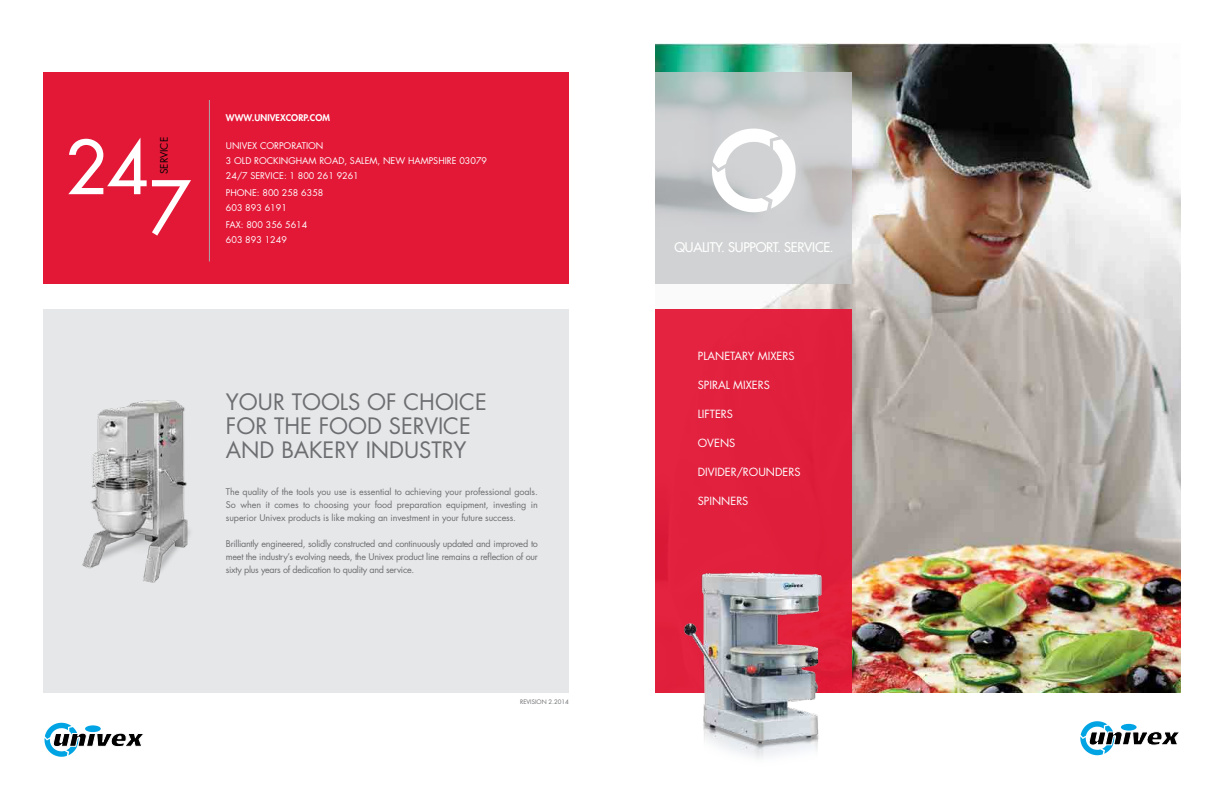
<style>
.page{position:relative;width:1224px;height:792px;background:#fff}
.page>*{position:absolute;margin:0;border:0;box-sizing:border-box;transform-origin:0 0}
.t1{font:500 72px "Futura Std";color:#fff}
.t2{font:22px/24px "Futura Std";color:#6d6e71}
.t3{font:500 13px "Futura Std";letter-spacing:-.02em;color:#fff}
.t4{font:11px "Futura Std";color:#fff}
.t5{font:10px "Futura Std";color:#000}
.t6{font:9px/13px "Futura Std";letter-spacing:-.03em;color:#6d6e71;text-align:justify}
.t7{font:9px/15px "Futura Std";color:#fff}
.t8{font:800 9px "Futura Std";letter-spacing:.01em;color:#fff}
.t9{font:6px "Futura Std";color:#6d6e71}
</style>
<div class="page">
<img style="left:655px;top:43px;width:526px;height:650px">
<svg style="left:1080px;top:721px;width:99px;height:34px"></svg>
<div style="left:1121px;top:724px;width:16px;height:7px;background:#00a4e4;border-radius:50%"></div>
<svg style="left:45px;top:723px;width:99px;height:34px"></svg>
<div style="left:85px;top:725px;width:16px;height:7px;background:#00a4e4;border-radius:50%"></div>
<div style="left:655px;top:309px;width:197px;height:384px;background:#e1203d"></div>
<img style="left:683px;top:572px;width:140px;height:187px">
<div style="left:43px;top:72px;width:526px;height:212px;background:#e31837"></div>
<div style="left:43px;top:309px;width:526px;height:384px;background:#e6e7e8"></div>
<hr style="left:209px;top:100px;width:1px;height:162px;background:#a7a9ac">
<img style="left:82px;top:400px;width:108px;height:183px">
<svg style="left:655px;top:72px;width:197px;height:212px;background:#c7cacb"></svg>
<svg style="left:712px;top:129px;width:84px;height:83px"></svg>
<h1 class="t1" style="left:65px;top:123px;width:85px">24</h1>
<p class="t5" style="left:158px;top:174px;width:38px;rotate:-90deg">SERVICE</p>
<h1 class="t1" style="left:149px;top:163px;width:43px">7</h1>
<p class="t8" style="left:226px;top:112px;width:106px">WWW.UNIVEXCORP.COM</p>
<p class="t7" style="left:226px;top:138px;width:7px">UNIVEX</p>
<p class="t7" style="left:226px;top:138px;width:263px;text-indent:34px">Corporation<br>3 Old Rockingham Road, Salem, N ew Hampshire 03079<br>24/7 Service: 1 800 261 9261</p>
<p class="t7" style="left:226px;top:185px;width:99px">Phone: 800 258 6358<br>603 893 6191</p>
<p class="t7" style="left:226px;top:217px;width:83px">Fax: 800 356 5614<br>603 893 1249</p>
<h2 class="t2" style="left:226px;top:390px;width:262px">Your tools of choice for the food service and bakery industry</h2>
<p class="t6" style="left:226px;top:485px;width:314px">The quality of the tools you use is essential to achieving your professional goals.<br>So when it comes to choosing your food preparation equipment, investing in superior Univex products is like making an investment in your future success.</p>
<p class="t6" style="left:226px;top:537px;width:314px">Brilliantly engineered, solidly constructed and continuously updated and improved to meet the industry’s evolving needs, the Univex product line remains a reflection of our sixty plus years of dedication to quality and service.</p>
<p class="t9" style="left:520px;top:698px;width:50px">Revision 2.2014</p>
<h3 class="t3" style="left:674px;top:239px;width:161px">QUALITY. SUPPORT. SERVICE.</h3>
<p class="t4" style="left:698px;top:349px;width:98px">Planetary mixers</p>
<p class="t4" style="left:698px;top:378px;width:74px">Spiral Mixers</p>
<p class="t4" style="left:698px;top:407px;width:36px">LI FTE RS</p>
<p class="t4" style="left:698px;top:436px;width:9px">OVENS</p>
<p class="t4" style="left:698px;top:465px;width:104px">Divider/rounders</p>
<p class="t4" style="left:698px;top:494px;width:52px">spinners</p>
</div>
